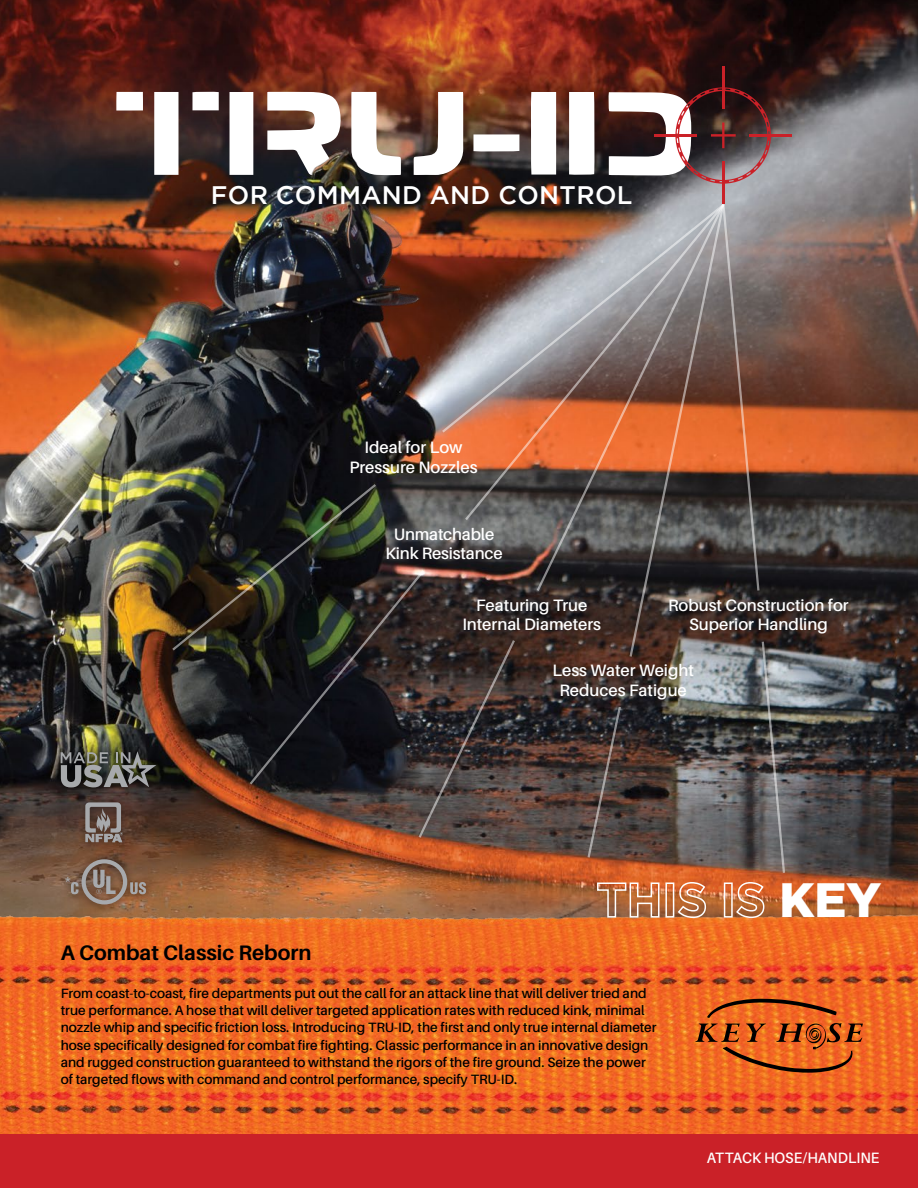
<style>
.page{position:relative;width:918px;height:1188px;background:#fff}
.page>*{position:absolute;margin:0;border:0;box-sizing:border-box;transform-origin:0 0}
.t1{font:900 48px "Gotham";color:#fff}
.t2{font:500 25.35px "Gotham";letter-spacing:.015em;color:#fff}
.t3{font:700 21px "Aileron";color:#000}
.t4{font:600 16.5px/19.5px "Aileron";color:#fff;text-align:center}
.t5{font:600 15px "Aileron";color:#fff;scale:.95 1}
.t6{font:600 13.5px/17.2px "Aileron";color:#000}
.t7{font:700 12.75px "Aileron";color:#a7a9ac}
</style>
<div class="page">
<img style="left:0;top:0;width:918px;height:896px">
<img style="left:0;top:896px;width:918px;height:238px">
<div style="left:0;top:1134px;width:918px;height:54px;background:#ca2128"></div>
<div style="left:59px;top:871px;width:20px;height:20px;background:#000;opacity:.5"></div>
<svg style="left:441px;top:202px;width:94px;height:232px;background:#7f584d"></svg>
<svg style="left:586px;top:705px;width:36px;height:154px;background:#4f423e"></svg>
<img style="left:760px;top:640px;width:26px;height:234px">
<img style="left:171px;top:483px;width:345px;height:356px">
<img style="left:464px;top:203px;width:71px;height:319px">
<img style="left:535px;top:202px;width:191px;height:391px">
<svg style="left:628px;top:203px;width:98px;height:455px;background:#7a6157"></svg>
<svg style="left:721px;top:203px;width:40px;height:389px;background:#7b5e52"></svg>
<svg style="left:695px;top:998px;width:168px;height:75px;background:#cc5c1e"></svg>
<svg style="left:116px;top:92px;width:559px;height:83px"></svg>
<svg style="left:675px;top:87px;width:96px;height:97px;background:#664c4e"></svg>
<hr style="left:722px;top:67px;width:2px;height:42px;background:#ca2128">
<hr style="left:655px;top:134px;width:42px;height:3px;background:#ca2128">
<hr style="left:722px;top:162px;width:2px;height:42px;background:#ca2128">
<hr style="left:750px;top:134px;width:42px;height:3px;background:#ca2128">
<svg style="left:596px;top:882px;width:64px;height:36px;background:#bd825f"></svg>
<div style="left:665px;top:882px;width:9px;height:36px;border:2px solid #fff"></div>
<svg style="left:677px;top:881px;width:30px;height:38px"></svg>
<div style="left:724px;top:882px;width:9px;height:36px;border:2px solid #fff"></div>
<svg style="left:735px;top:881px;width:30px;height:38px"></svg>
<div style="left:53px;top:745px;width:111px;height:51px;background:#000;opacity:.5"></div>
<svg style="left:61px;top:751px;width:95px;height:36px;background:#5d5e59"></svg>
<div style="left:78px;top:795px;width:53px;height:56px;background:#000;opacity:.5"></div>
<svg style="left:85px;top:802px;width:38px;height:40px;background:#7d716d"></svg>
<div style="left:64px;top:853px;width:91px;height:61px;background:#000;opacity:.5"></div>
<svg style="left:71px;top:859px;width:75px;height:45px;background:#866c5c"></svg>
<img style="left:127px;top:149px;width:292px;height:208px">
<h2 class="t2" style="left:211px;top:180px;width:423px">FOR COMMAND AND CONTROL</h2>
<p class="t4" style="left:349px;top:438px;width:130px">Ideal for Low<br>Pressure Nozzles</p>
<p class="t4" style="left:385px;top:524px;width:119px">Unmatchable<br>Kink Resistance</p>
<p class="t4" style="left:462px;top:596px;width:140px">Featuring True<br>Internal Diameters</p>
<p class="t4" style="left:668px;top:595px;width:182px">Robust Construction for<br>Superior Handling</p>
<p class="t4" style="left:552px;top:661px;width:143px">Less Water Weight<br>Reduces Fatigue</p>
<p class="t7" style="left:64px;top:872px;width:9px">*</p>
<h3 class="t3" style="left:61px;top:941px;width:252px">A Combat Classic Reborn</h3>
<p class="t6" style="left:61px;top:985px;width:597px">From coast-to-coast, fire departments put out the call for an attack line that will deliver tried and true performance. A hose that will deliver targeted application rates with reduced kink, minimal nozzle whip and specific friction loss. Introducing TRU-ID, the first and only true internal diameter hose specifically designed for combat fire fighting. Classic performance in an innovative design and rugged construction guaranteed to withstand the rigors of the fire ground. Seize the power of targeted flows with command and control performance, specify TRU-ID.</p>
<h1 class="t1" style="left:780px;top:872px;width:103px">KEY</h1>
<p class="t5" style="left:707px;top:1150px;width:183px">ATTACK HOSE/HANDLINE</p>
</div>
